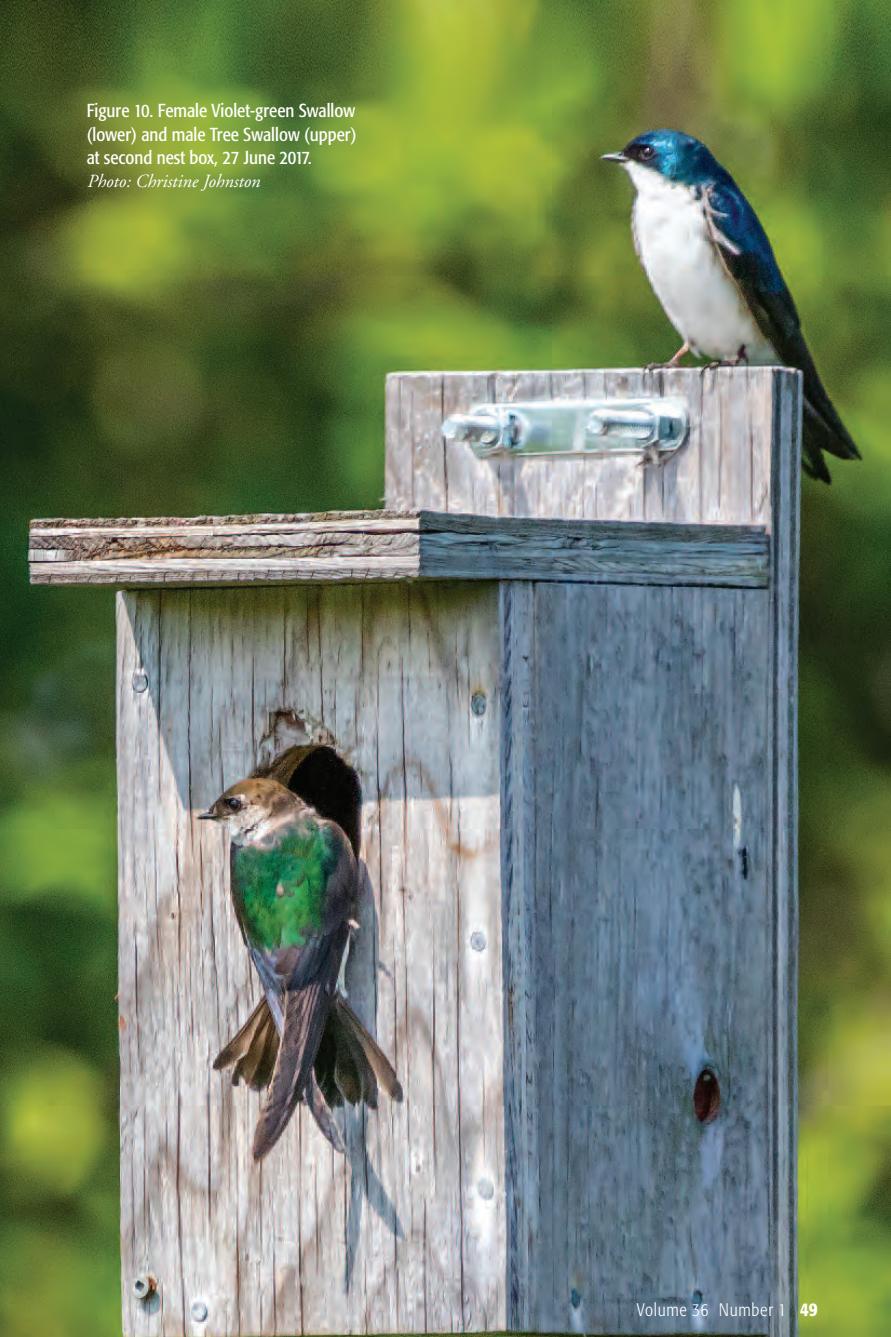
<style>
.page{position:relative;width:891px;height:1337px;background:#fff}
.page>*{position:absolute;margin:0;border:0;box-sizing:border-box;transform-origin:0 0}
.t1{font:condensed 18.68px/23.4px "Formata";color:#fff;text-align:justify}
.t2{font:italic 18.45px "Adobe Garamond";color:#fff}
.t3{font:300 condensed 18px "Formata";letter-spacing:.045em;color:#fff}
.s1{font-weight:500;font-size:19.12px}
</style>
<div class="page">
<img style="left:0;top:0;width:891px;height:1336px">
<p class="t1" style="left:87px;top:100px;width:271px">Figure 10. Female Violet-green Swallow (lower) and male Tree Swallow (upper) at second nest box, 27 June 2017.</p>
<p class="t2" style="left:87px;top:174px;width:175px">Photo: Christine Johnston</p>
<p class="t3" style="left:637px;top:1302px;width:182px">Volume 36 Number 1 <span class="s1">49</span></p>
</div>
